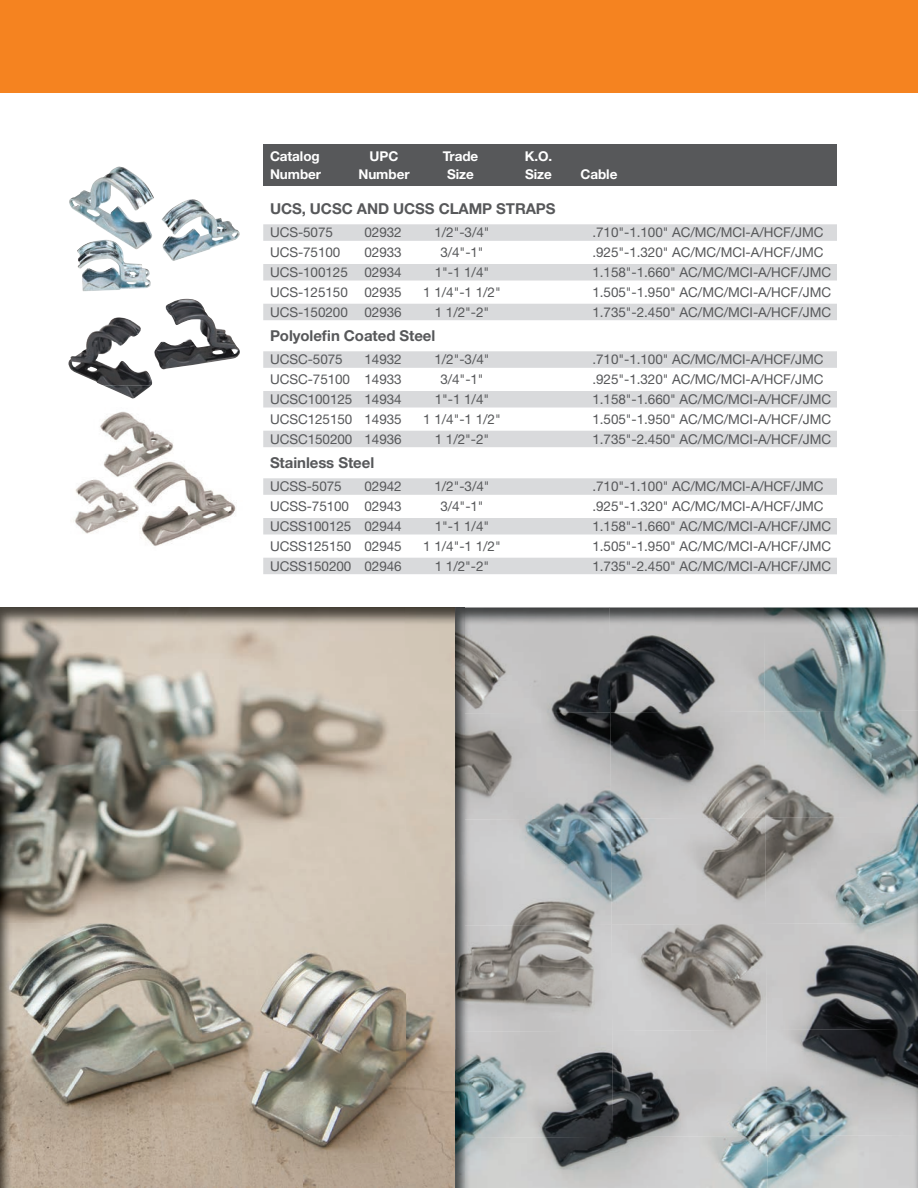
<style>
.page{position:relative;width:918px;height:1188px;background:#fff}
.page>*{position:absolute;margin:0;border:0;box-sizing:border-box;transform-origin:0 0}
.t1{font:700 15px "Helvetica Neue";letter-spacing:-.005em;color:#57585a}
.t2{font:13.5px "Helvetica Neue";letter-spacing:-.005em;color:#57585a}
.t3{font:700 13.5px "Helvetica Neue";letter-spacing:-.005em;color:#fff}
</style>
<div class="page">
<div style="left:0;top:0;width:918px;height:93px;background:#f58320"></div>
<div style="left:263px;top:224px;width:574px;height:17px;background:#d9dadc"></div>
<div style="left:263px;top:264px;width:574px;height:17px;background:#d9dadc"></div>
<div style="left:263px;top:304px;width:574px;height:16px;background:#d9dadc"></div>
<div style="left:263px;top:351px;width:574px;height:17px;background:#d9dadc"></div>
<div style="left:263px;top:391px;width:574px;height:17px;background:#d9dadc"></div>
<div style="left:263px;top:431px;width:574px;height:16px;background:#d9dadc"></div>
<div style="left:263px;top:478px;width:574px;height:17px;background:#d9dadc"></div>
<div style="left:263px;top:518px;width:574px;height:17px;background:#d9dadc"></div>
<div style="left:263px;top:558px;width:574px;height:16px;background:#d9dadc"></div>
<div style="left:263px;top:144px;width:574px;height:41px;background:#57585a"></div>
<img style="left:86px;top:317px;width:55px;height:25px">
<img style="left:161px;top:299px;width:73px;height:43px">
<img style="left:68px;top:342px;width:85px;height:43px">
<img style="left:154px;top:342px;width:86px;height:27px">
<img style="left:69px;top:167px;width:132px;height:83px">
<img style="left:74px;top:385px;width:162px;height:161px">
<img style="left:103px;top:385px;width:48px;height:13px">
<img style="left:0;top:608px;width:464px;height:580px">
<img style="left:464px;top:608px;width:300px;height:103px">
<img style="left:764px;top:608px;width:154px;height:102px">
<img style="left:464px;top:711px;width:300px;height:107px">
<img style="left:764px;top:710px;width:154px;height:213px">
<img style="left:464px;top:818px;width:302px;height:106px">
<img style="left:464px;top:924px;width:302px;height:106px">
<img style="left:766px;top:923px;width:152px;height:212px">
<img style="left:464px;top:1030px;width:303px;height:105px">
<img style="left:464px;top:1135px;width:454px;height:53px">
<p class="t3" style="left:270px;top:147px;width:51px">Catalog</p>
<p class="t3" style="left:370px;top:147px;width:30px">UPC</p>
<p class="t3" style="left:443px;top:147px;width:37px">Trade</p>
<p class="t3" style="left:525px;top:147px;width:29px">K.O.</p>
<p class="t3" style="left:270px;top:165px;width:53px">Number</p>
<p class="t3" style="left:358px;top:165px;width:53px">Number</p>
<p class="t3" style="left:447px;top:165px;width:28px">Size</p>
<p class="t3" style="left:525px;top:165px;width:28px">Size</p>
<p class="t3" style="left:580px;top:165px;width:38px">Cable</p>
<p class="t1" style="left:270px;top:200px;width:287px">UCS, UCSC AND UCSS CLAMP STRAPS</p>
<p class="t2" style="left:270px;top:225px;width:65px">UCS-5075</p>
<p class="t2" style="left:364px;top:225px;width:39px">02932</p>
<p class="t2" style="left:434px;top:225px;width:57px">1/2"-3/4"</p>
<p class="t2" style="left:593px;top:225px;width:233px">.710"-1.100" AC/MC/MCI-A/HCF/JMC</p>
<p class="t2" style="left:270px;top:244px;width:72px">UCS-75100</p>
<p class="t2" style="left:365px;top:244px;width:39px">02933</p>
<p class="t2" style="left:440px;top:244px;width:45px">3/4"-1"</p>
<p class="t2" style="left:592px;top:244px;width:233px">.925"-1.320" AC/MC/MCI-A/HCF/JMC</p>
<p class="t2" style="left:270px;top:264px;width:133px">UCS-100125 02934</p>
<p class="t2" style="left:435px;top:264px;width:56px">1"-1 1/4"</p>
<p class="t2" style="left:593px;top:264px;width:240px">1.158"-1.660" AC/MC/MCI-A/HCF/JMC</p>
<p class="t2" style="left:270px;top:284px;width:133px">UCS-125150 02935</p>
<p class="t2" style="left:423px;top:284px;width:79px">1 1/4"-1 1/2"</p>
<p class="t2" style="left:593px;top:284px;width:240px">1.505"-1.950" AC/MC/MCI-A/HCF/JMC</p>
<p class="t2" style="left:270px;top:304px;width:133px">UCS-150200 02936</p>
<p class="t2" style="left:435px;top:304px;width:56px">1 1/2"-2"</p>
<p class="t2" style="left:593px;top:304px;width:240px">1.735"-2.450" AC/MC/MCI-A/HCF/JMC</p>
<p class="t1" style="left:270px;top:327px;width:167px">Polyolefin Coated Steel</p>
<p class="t2" style="left:270px;top:352px;width:74px">UCSC-5075</p>
<p class="t2" style="left:364px;top:352px;width:39px">14932</p>
<p class="t2" style="left:434px;top:352px;width:57px">1/2"-3/4"</p>
<p class="t2" style="left:593px;top:352px;width:233px">.710"-1.100" AC/MC/MCI-A/HCF/JMC</p>
<p class="t2" style="left:270px;top:371px;width:133px">UCSC-75100 14933</p>
<p class="t2" style="left:440px;top:371px;width:45px">3/4"-1"</p>
<p class="t2" style="left:592px;top:371px;width:233px">.925"-1.320" AC/MC/MCI-A/HCF/JMC</p>
<p class="t2" style="left:270px;top:391px;width:133px">UCSC100125 14934</p>
<p class="t2" style="left:435px;top:391px;width:56px">1"-1 1/4"</p>
<p class="t2" style="left:593px;top:391px;width:240px">1.158"-1.660" AC/MC/MCI-A/HCF/JMC</p>
<p class="t2" style="left:270px;top:411px;width:133px">UCSC125150 14935</p>
<p class="t2" style="left:423px;top:411px;width:79px">1 1/4"-1 1/2"</p>
<p class="t2" style="left:593px;top:411px;width:240px">1.505"-1.950" AC/MC/MCI-A/HCF/JMC</p>
<p class="t2" style="left:270px;top:431px;width:133px">UCSC150200 14936</p>
<p class="t2" style="left:435px;top:431px;width:56px">1 1/2"-2"</p>
<p class="t2" style="left:593px;top:431px;width:240px">1.735"-2.450" AC/MC/MCI-A/HCF/JMC</p>
<p class="t1" style="left:270px;top:454px;width:106px">Stainless Steel</p>
<p class="t2" style="left:270px;top:479px;width:73px">UCSS-5075</p>
<p class="t2" style="left:365px;top:479px;width:39px">02942</p>
<p class="t2" style="left:434px;top:479px;width:57px">1/2"-3/4"</p>
<p class="t2" style="left:593px;top:479px;width:233px">.710"-1.100" AC/MC/MCI-A/HCF/JMC</p>
<p class="t2" style="left:270px;top:498px;width:133px">UCSS-75100 02943</p>
<p class="t2" style="left:440px;top:498px;width:45px">3/4"-1"</p>
<p class="t2" style="left:592px;top:498px;width:233px">.925"-1.320" AC/MC/MCI-A/HCF/JMC</p>
<p class="t2" style="left:270px;top:518px;width:133px">UCSS100125 02944</p>
<p class="t2" style="left:435px;top:518px;width:56px">1"-1 1/4"</p>
<p class="t2" style="left:593px;top:518px;width:240px">1.158"-1.660" AC/MC/MCI-A/HCF/JMC</p>
<p class="t2" style="left:270px;top:538px;width:133px">UCSS125150 02945</p>
<p class="t2" style="left:423px;top:538px;width:79px">1 1/4"-1 1/2"</p>
<p class="t2" style="left:593px;top:538px;width:240px">1.505"-1.950" AC/MC/MCI-A/HCF/JMC</p>
<p class="t2" style="left:270px;top:558px;width:133px">UCSS150200 02946</p>
<p class="t2" style="left:435px;top:558px;width:56px">1 1/2"-2"</p>
<p class="t2" style="left:593px;top:558px;width:240px">1.735"-2.450" AC/MC/MCI-A/HCF/JMC</p>
</div>
